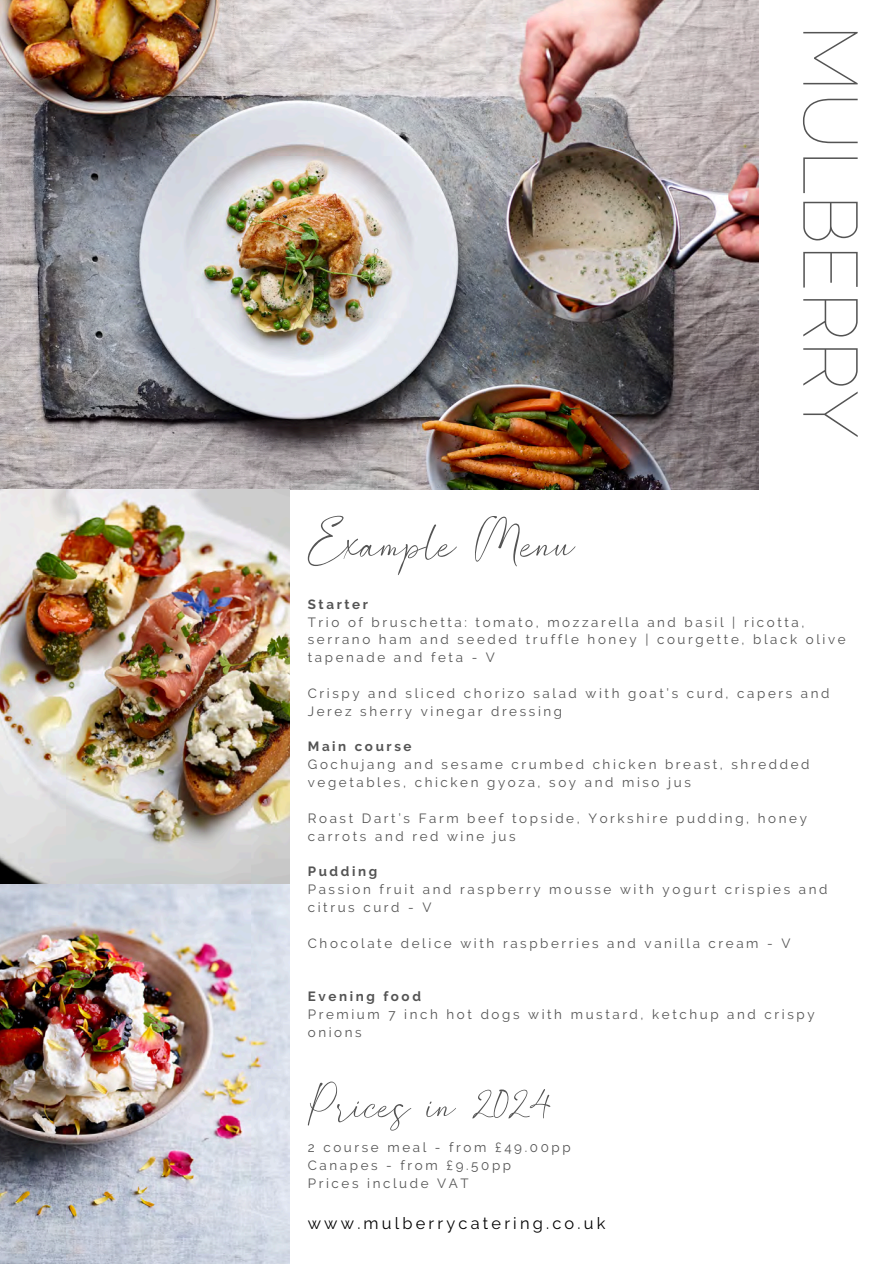
<style>
.page{position:relative;width:894px;height:1264px;background:#fff}
.page>*{position:absolute;margin:0;border:0;box-sizing:border-box;transform-origin:0 0}
.t1{font:100 76.5px "Raleway";color:#545454}
.t2{font:75.3px "Southland";color:#545454}
.t3{font:67.8px "Southland";color:#545454}
.t4{font:16.35px "Raleway";letter-spacing:.195em;color:#000}
.t5{font:13.35px/17.9px "Raleway";letter-spacing:.195em;color:#545454}
.t6{font:700 13.35px "Raleway";letter-spacing:.195em;color:#545454}
</style>
<div class="page">
<img style="left:0;top:0;width:758px;height:489px">
<img style="left:0;top:490px;width:289px;height:773px">
<h3 class="t2" style="left:308px;top:506px;width:268px">Example Menu</h3>
<h2 class="t1" style="left:875px;top:24px;width:416px;rotate:90deg">MULBERRY</h2>
<p class="t6" style="left:308px;top:596px;width:62px">Starter</p>
<p class="t5" style="left:308px;top:613px;width:539px">Trio of bruschetta: tomato, mozzarella and basil | ricotta, serrano ham and seeded truffle honey | courgette, black olive tapenade and feta - V</p>
<p class="t5" style="left:308px;top:684px;width:523px">Crispy and sliced chorizo salad with goat’s curd, capers and<br>Jerez sherry vinegar dressing</p>
<p class="t6" style="left:308px;top:738px;width:105px">Main course</p>
<p class="t5" style="left:308px;top:755px;width:503px">Gochujang and sesame crumbed chicken breast, shredded vegetables, chicken gyoza, soy and miso jus</p>
<p class="t5" style="left:308px;top:809px;width:500px">Roast Dart’s Farm beef topside, Yorkshire pudding, honey carrots and red wine jus</p>
<p class="t6" style="left:308px;top:863px;width:71px">Pudding</p>
<p class="t5" style="left:308px;top:880px;width:521px">Passion fruit and raspberry mousse with yogurt crispies and citrus curd - V</p>
<p class="t5" style="left:308px;top:934px;width:484px">Chocolate delice with raspberries and vanilla cream - V</p>
<p class="t6" style="left:308px;top:988px;width:115px">Evening food</p>
<p class="t5" style="left:308px;top:1005px;width:508px">Premium 7 inch hot dogs with mustard, ketchup and crispy onions</p>
<p class="t3" style="left:308px;top:1071px;width:244px">Prices in 2024</p>
<p class="t5" style="left:308px;top:1138px;width:264px">2 course meal - from £49.00pp</p>
<p class="t5" style="left:308px;top:1156px;width:205px">Canapes - from £9.50pp</p>
<h4 class="t5" style="left:308px;top:1174px;width:162px">Prices include VAT</h4>
<p class="t4" style="left:308px;top:1213px;width:299px">www.mulberrycatering.co.uk</p>
</div>
